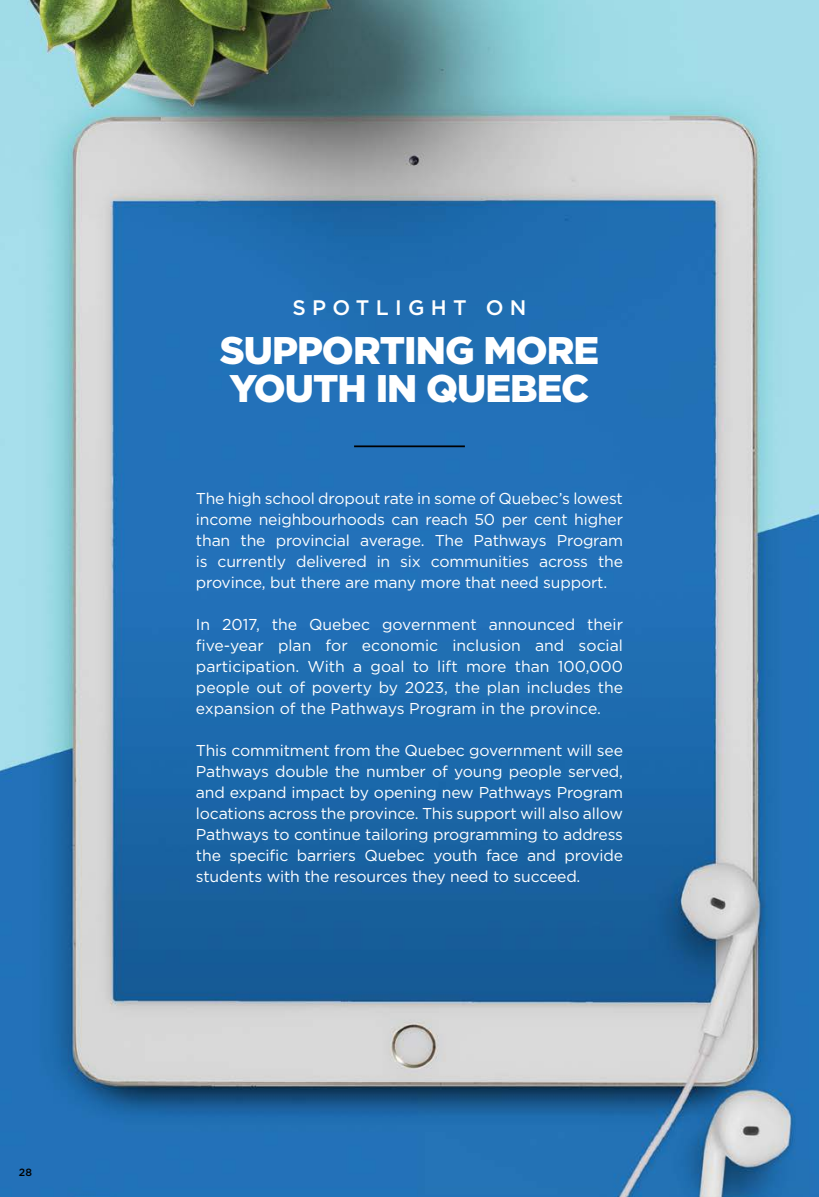
<style>
.page{position:relative;width:819px;height:1197px;background:#fff}
.page>*{position:absolute;margin:0;border:0;box-sizing:border-box;transform-origin:0 0}
.t1{font:900 38.5px/38.5px "Gotham";letter-spacing:-.025em;color:#fff}
.t2{font:500 21px "Gotham";letter-spacing:.3em;color:#fff}
.t3{font:15.75px/21px "Gotham";letter-spacing:-.01em;color:#fff;text-align:justify}
.t4{font:500 10.5px "Gotham";color:#000}
</style>
<div class="page">
<img style="left:0;top:0;width:819px;height:1197px">
<hr style="left:354px;top:445px;width:111px;height:2px;background:#000">
<p class="t4" style="left:19px;top:1166px;width:15px">28</p>
<h2 class="t2" style="left:293px;top:294px;width:235px">SPOTLIGHT ON</h2>
<h1 class="t1" style="left:220px;top:331px;width:381px">SUPPORTING MORE<br>YOUTH IN QUEBEC</h1>
<p class="t3" style="left:196px;top:488px;width:429px">The high school dropout rate in some of Quebec’s lowest income neighbourhoods can reach 50 per cent higher than the provincial average. The Pathways Program is currently delivered in six communities across the province, but there are many more that need support.</p>
<p class="t3" style="left:196px;top:614px;width:429px">In 2017, the Quebec government announced their five-year plan for economic inclusion and social participation. With a goal to lift more than 100,000 people out of poverty by 2023, the plan includes the expansion of the Pathways Program in the province.</p>
<p class="t3" style="left:196px;top:740px;width:429px">This commitment from the Quebec government will see Pathways double the number of young people served, and expand impact by opening new Pathways Program locations across the province. This support will also allow Pathways to continue tailoring programming to address the specific barriers Quebec youth face and provide students with the resources they need to succeed.</p>
</div>
